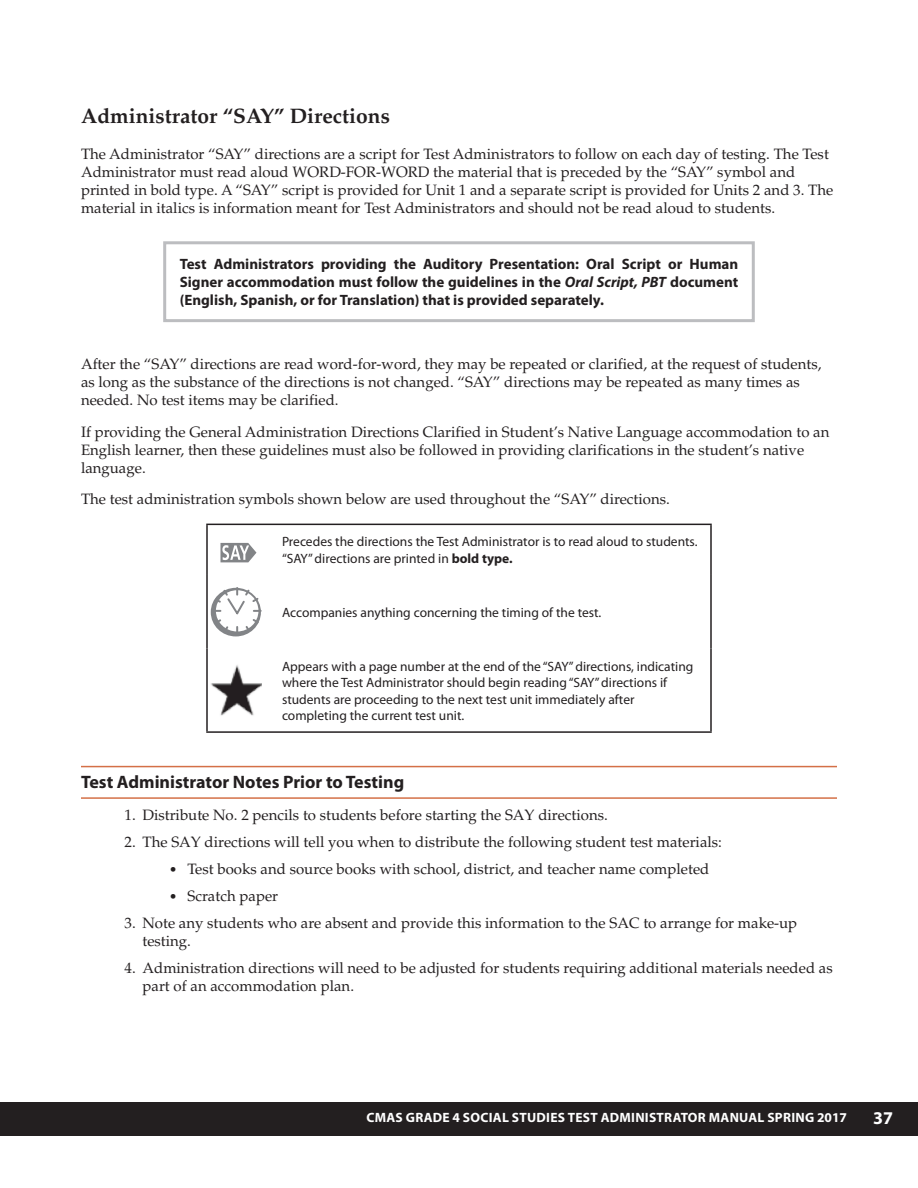
<style>
.page{position:relative;width:918px;height:1188px;background:#fff}
.page>*{position:absolute;margin:0;border:0;box-sizing:border-box;transform-origin:0 0}
.Header_2{font:700 21px "Palatino LT Std";color:#231f20}
.Header_3{font:700 18px "Myriad Pro";color:#231f20}
.t1{font:700 18px "Myriad Pro";color:#fff}
.Main_Body{font:15px/18px "Palatino LT Std";color:#231f20}
.t2{font:700 15px/18px "Myriad Pro";color:#231f20;text-align:justify}
.Table_Text_CENTERED{font:13.5px/16.5px "Myriad Pro";color:#231f20}
.t3{font:700 13.5px "Myriad Pro";letter-spacing:.02em;color:#fff}
.s1{font-style:italic}
.s2{font-weight:700}
.s3{font-family:"Calibri"}
</style>
<div class="page">
<div style="left:0;top:1102px;width:918px;height:34px;background:#231f20"></div>
<hr style="left:81px;top:766px;width:756px;height:1px;background:#d47047">
<hr style="left:81px;top:797px;width:756px;height:2px;background:#d47047">
<div style="left:163px;top:241px;width:592px;height:81px;border:3px solid #bcbdc0"></div>
<hr style="left:206px;top:524px;width:64px;height:1px;background:#231f20">
<hr style="left:206px;top:525px;width:2px;height:50px;background:#231f20">
<hr style="left:270px;top:524px;width:442px;height:1px;background:#231f20">
<hr style="left:710px;top:525px;width:2px;height:50px;background:#231f20">
<hr style="left:206px;top:575px;width:2px;height:73px;background:#231f20">
<hr style="left:710px;top:575px;width:2px;height:73px;background:#231f20">
<hr style="left:206px;top:648px;width:2px;height:83px;background:#231f20">
<hr style="left:710px;top:648px;width:2px;height:83px;background:#231f20">
<hr style="left:206px;top:731px;width:64px;height:2px;background:#231f20">
<hr style="left:270px;top:731px;width:442px;height:2px;background:#231f20">
<svg style="left:220px;top:543px;width:36px;height:19px"></svg>
<svg style="left:212px;top:587px;width:50px;height:49px"></svg>
<img style="left:211px;top:665px;width:51px;height:51px">
<h2 class="Header_2" style="left:81px;top:104px;width:311px">Administrator “SAY” Directions</h2>
<p class="Main_Body" style="left:81px;top:145px;width:754px">The Administrator “SAY” directions are a script for Test Administrators to follow on each day of testing. The Test Administrator must read aloud WORD-FOR-WORD the material that is preceded by the “SAY” symbol and printed in bold type. A “SAY” script is provided for Unit 1 and a separate script is provided for Units 2 and 3. The material in italics is information meant for Test Administrators and should not be read aloud to students.</p>
<p class="t2" style="left:180px;top:255px;width:560px">Test Administrators providing the Auditory Presentation: Oral Script or Human Signer accommodation must follow the guidelines in the <span class="s1">Oral Script, PBT</span> document (English, Spanish, or for Translation) that is provided separately.</p>
<p class="Main_Body" style="left:81px;top:355px;width:742px">After the “SAY” directions are read word-for-word, they may be repeated or clarified, at the request of students, as long as the substance of the directions is not changed. “SAY” directions may be repeated as many times as needed. No test items may be clarified.</p>
<p class="Main_Body" style="left:81px;top:423px;width:750px">If providing the General Administration Directions Clarified in Student’s Native Language accommodation to an<br>English learner, then these guidelines must also be followed in providing clarifications in the student’s native language.</p>
<p class="Main_Body" style="left:81px;top:490px;width:590px">The test administration symbols shown below are used throughout the “SAY” directions.</p>
<p class="Table_Text_CENTERED" style="left:282px;top:533px;width:417px">Precedes the directions the Test Administrator is to read aloud to students. “SAY” directions are printed in <span class="s2">bold type.</span></p>
<p class="Table_Text_CENTERED" style="left:282px;top:604px;width:321px">Accompanies anything concerning the timing of the test.</p>
<p class="Table_Text_CENTERED" style="left:282px;top:658px;width:413px">Appears with a page number at the end of the “SAY” directions, indicating where the Test Administrator should begin reading “SAY” directions if students are proceeding to the next test unit immediately after completing the current test unit.</p>
<h3 class="Header_3" style="left:81px;top:771px;width:325px">Test Administrator Notes Prior to Testing</h3>
<p class="Main_Body" style="left:124px;top:806px;width:485px">1. Distribute No. 2 pencils to students before starting the SAY directions.</p>
<p class="Main_Body" style="left:124px;top:833px;width:599px">2. The SAY directions will tell you when to distribute the following student test materials:</p>
<p class="Main_Body" style="left:170px;top:860px;width:541px"><span class="s3">•</span> Test books and source books with school, district, and teacher name completed</p>
<p class="Main_Body" style="left:170px;top:887px;width:110px"><span class="s3">•</span> Scratch paper</p>
<p class="Main_Body" style="left:142px;top:914px;width:656px;text-indent:-18px">3. Note any students who are absent and provide this information to the SAC to arrange for make-up testing.</p>
<p class="Main_Body" style="left:142px;top:959px;width:692px;text-indent:-18px">4. Administration directions will need to be adjusted for students requiring additional materials needed as part of an accommodation plan.</p>
<p class="t3" style="left:367px;top:1108px;width:482px">CMAS GRADE 4 SOCIAL STUDIES TEST ADMINISTRATOR MANUAL SPRING 2017</p>
<p class="t1" style="left:873px;top:1106px;width:21px">37</p>
</div>
